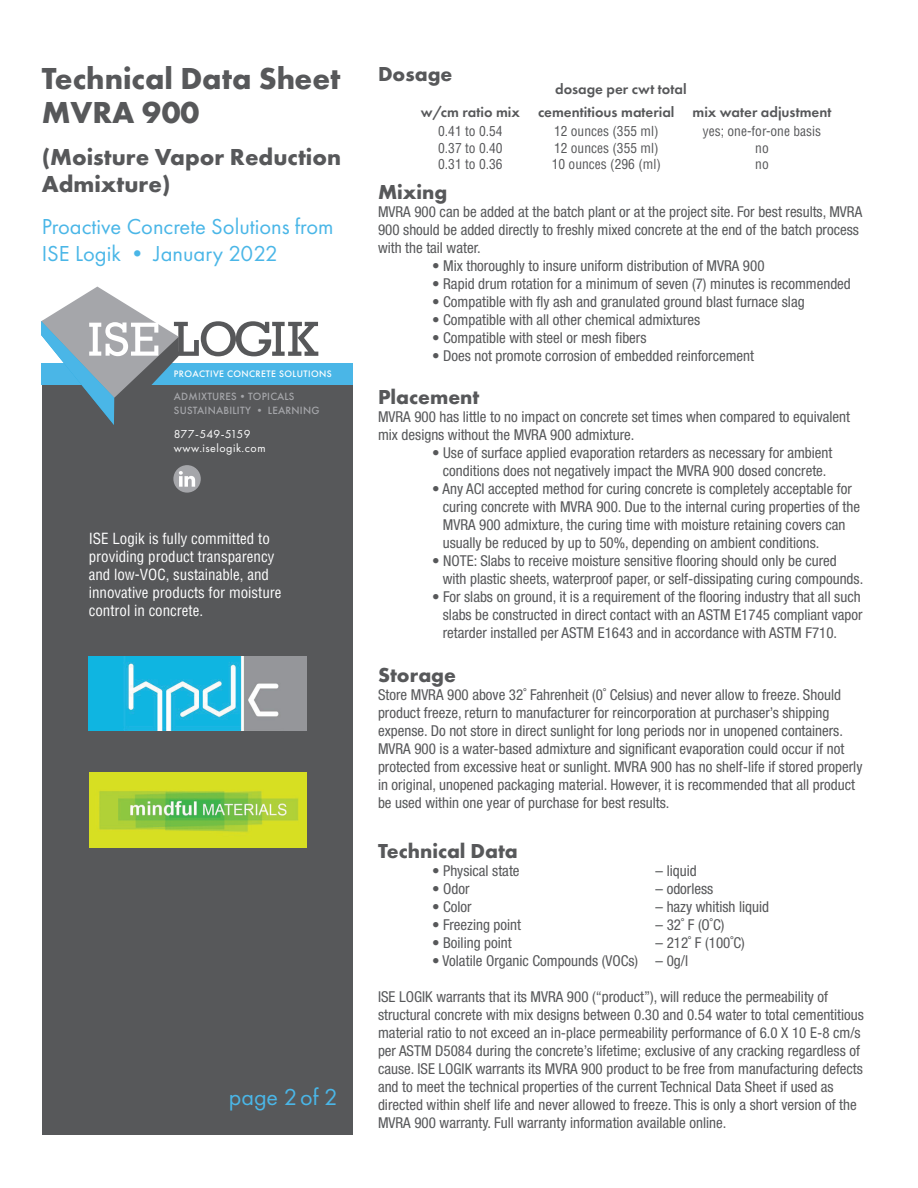
<style>
.page{position:relative;width:918px;height:1188px;background:#fff}
.page>*{position:absolute;margin:0;border:0;box-sizing:border-box;transform-origin:0 0}
.t1{font:700 31.5px/33.6px "Futura PT";color:#57585a}
.t2{font:700 24px/27px "Futura PT";color:#57585a}
.t3{font:24px "Futura PT";color:#4ab6e7}
.t4{font:22.5px/27px "Futura PT";color:#4ab6e7}
.t5{font:700 21px "Futura PT";color:#57585a}
.t6{font:condensed 15px/18px "Helvetica Neue";color:#57585a}
.t7{font:condensed 15px/18px "Helvetica";color:#fff}
.t8{font:600 15px "Futura PT";color:#57585a}
.t9{font:condensed 13.5px/16.2px "Helvetica";color:#57585a;text-align:justify}
.t10{font:12px/14.4px "Futura PT";letter-spacing:.04em;color:#fff}
.t11{font:500 10.95px/13.6px "Futura PT";letter-spacing:.02em;color:#a5a6aa}
.t12{font:500 9.75px "Futura PT";letter-spacing:.04em;color:#fff}
</style>
<div class="page">
<div style="left:42px;top:385px;width:310px;height:749px;background:#57585a"></div>
<div style="left:41px;top:364px;width:311px;height:21px;background:#4ab6e7"></div>
<svg style="left:41px;top:287px;width:277px;height:138px"></svg>
<div style="left:173px;top:465px;width:28px;height:28px;background:#a5a6aa;border-radius:50%"></div>
<svg style="left:179px;top:471px;width:16px;height:16px"></svg>
<img style="left:89px;top:656px;width:218px;height:75px">
<img style="left:89px;top:773px;width:218px;height:74px">
<h1 class="t1" style="left:42px;top:61px;width:300px">Technical Data Sheet<br>MVRA 900</h1>
<h2 class="t2" style="left:42px;top:142px;width:301px">(Moisture Vapor Reduction<br>Admixture)</h2>
<h3 class="t4" style="left:42px;top:212px;width:293px">Proactive Concrete Solutions from<br>ISE Logik • January 2022</h3>
<p class="t12" style="left:174px;top:367px;width:159px">PROACTIVE CONCRETE SOLUTIONS</p>
<p class="t11" style="left:174px;top:390px;width:147px">ADMIXTURES•TOPICALS<br>SUSTAINABILITY • LEARNING</p>
<p class="t10" style="left:174px;top:426px;width:93px">877-549-5159 www.iselogik.com</p>
<p class="t7" style="left:89px;top:530px;width:194px">ISE Logik is fully committed to providing product transparency and low-VOC, sustainable, and innovative products for moisture control in concrete.</p>
<h2 class="t3" style="left:229px;top:1083px;width:110px">page 2 of 2</h2>
<h3 class="t5" style="left:378px;top:60px;width:76px">Dosage</h3>
<p class="t8" style="left:421px;top:102px;width:101px">w/cm ratio mix</p>
<p class="t9" style="left:438px;top:123px;width:66px">0.41 to 0.54<br>0.37 to 0.40<br>0.31 to 0.36</p>
<p class="t8" style="left:555px;top:80px;width:133px">dosage per cwt total</p>
<p class="t8" style="left:538px;top:102px;width:138px">cementitious material</p>
<p class="t9" style="left:552px;top:123px;width:111px;text-align:left">12 ounces (355 ml)<br>12 ounces (355 ml)<br>10 ounces (296 (ml)</p>
<p class="t8" style="left:692px;top:102px;width:141px">mix water adjustment</p>
<p class="t9" style="left:703px;top:123px;width:120px;text-align:center">yes; one-for-one basis no<br>no</p>
<h3 class="t5" style="left:378px;top:179px;width:71px">Mixing</h3>
<p class="t6" style="left:378px;top:203px;width:486px">MVRA 900 can be added at the batch plant or at the project site. For best results, MVRA<br>900 should be added directly to freshly mixed concrete at the end of the batch process with the tail water.</p>
<p class="t6" style="left:432px;top:257px;width:334px">• Mix thoroughly to insure uniform distribution of MVRA 900</p>
<p class="t6" style="left:432px;top:275px;width:420px">• Rapid drum rotation for a minimum of seven (7) minutes is recommended</p>
<p class="t6" style="left:432px;top:293px;width:374px">• Compatible with fly ash and granulated ground blast furnace slag</p>
<p class="t6" style="left:432px;top:311px;width:270px">• Compatible with all other chemical admixtures</p>
<p class="t6" style="left:432px;top:329px;width:216px">• Compatible with steel or mesh fibers</p>
<p class="t6" style="left:432px;top:347px;width:323px">• Does not promote corrosion of embedded reinforcement</p>
<h3 class="t5" style="left:378px;top:384px;width:103px">Placement</h3>
<p class="t6" style="left:378px;top:408px;width:474px">MVRA 900 has little to no impact on concrete set times when compared to equivalent mix designs without the MVRA 900 admixture.</p>
<p class="t6" style="left:432px;top:444px;width:402px;text-align:center">• Use of surface applied evaporation retarders as necessary for ambient conditions does not negatively impact the MVRA 900 dosed concrete.</p>
<p class="t6" style="left:443px;top:480px;width:419px;text-indent:-11px">• Any ACI accepted method for curing concrete is completely acceptable for curing concrete with MVRA 900. Due to the internal curing properties of the MVRA 900 admixture, the curing time with moisture retaining covers can usually be reduced by up to 50%, depending on ambient conditions.</p>
<p class="t6" style="left:443px;top:552px;width:422px;text-indent:-11px">• NOTE: Slabs to receive moisture sensitive flooring should only be cured with plastic sheets, waterproof paper, or self-dissipating curing compounds.</p>
<p class="t6" style="left:443px;top:588px;width:421px;text-indent:-11px">• For slabs on ground, it is a requirement of the flooring industry that all such slabs be constructed in direct contact with an ASTM E1745 compliant vapor retarder installed per ASTM E1643 and in accordance with ASTM F710.</p>
<h3 class="t5" style="left:378px;top:661px;width:79px">Storage</h3>
<p class="t6" style="left:378px;top:685px;width:486px">Store MVRA 900 above 32˚ Fahrenheit (0˚ Celsius) and never allow to freeze. Should product freeze, return to manufacturer for reincorporation at purchaser’s shipping expense. Do not store in direct sunlight for long periods nor in unopened containers.<br>MVRA 900 is a water-based admixture and significant evaporation could occur if not protected from excessive heat or sunlight. MVRA 900 has no shelf-life if stored properly in original, unopened packaging material. However, it is recommended that all product be used within one year of purchase for best results.</p>
<h3 class="t5" style="left:378px;top:837px;width:141px">Technical Data</h3>
<p class="t6" style="left:432px;top:862px;width:89px">• Physical state</p>
<p class="t6" style="left:432px;top:880px;width:39px">• Odor</p>
<p class="t6" style="left:432px;top:898px;width:41px">• Color</p>
<p class="t6" style="left:432px;top:916px;width:91px">• Freezing point</p>
<p class="t6" style="left:432px;top:934px;width:81px">• Boiling point</p>
<p class="t6" style="left:432px;top:952px;width:208px">• Volatile Organic Compounds (VOCs)</p>
<p class="t6" style="left:378px;top:988px;width:487px">ISE LOGIK warrants that its MVRA 900 (“product”), will reduce the permeability of structural concrete with mix designs between 0.30 and 0.54 water to total cementitious material ratio to not exceed an in-place permeability performance of 6.0 X 10 E-8 cm/s per ASTM D5084 during the concrete’s lifetime; exclusive of any cracking regardless of cause. ISE LOGIK warrants its MVRA 900 product to be free from manufacturing defects and to meet the technical properties of the current Technical Data Sheet if used as directed within shelf life and never allowed to freeze. This is only a short version of the MVRA 900 warranty. Full warranty information available online.</p>
<p class="t6" style="left:656px;top:862px;width:43px">– liquid</p>
<p class="t6" style="left:656px;top:880px;width:59px">– odorless</p>
<p class="t6" style="left:656px;top:898px;width:115px">– hazy whitish liquid</p>
<p class="t6" style="left:656px;top:916px;width:70px">– 32˚ F (O˚C)</p>
<p class="t6" style="left:656px;top:934px;width:91px">– 212˚ F (100˚C)</p>
<p class="t6" style="left:656px;top:952px;width:34px">– 0g/l</p>
</div>
